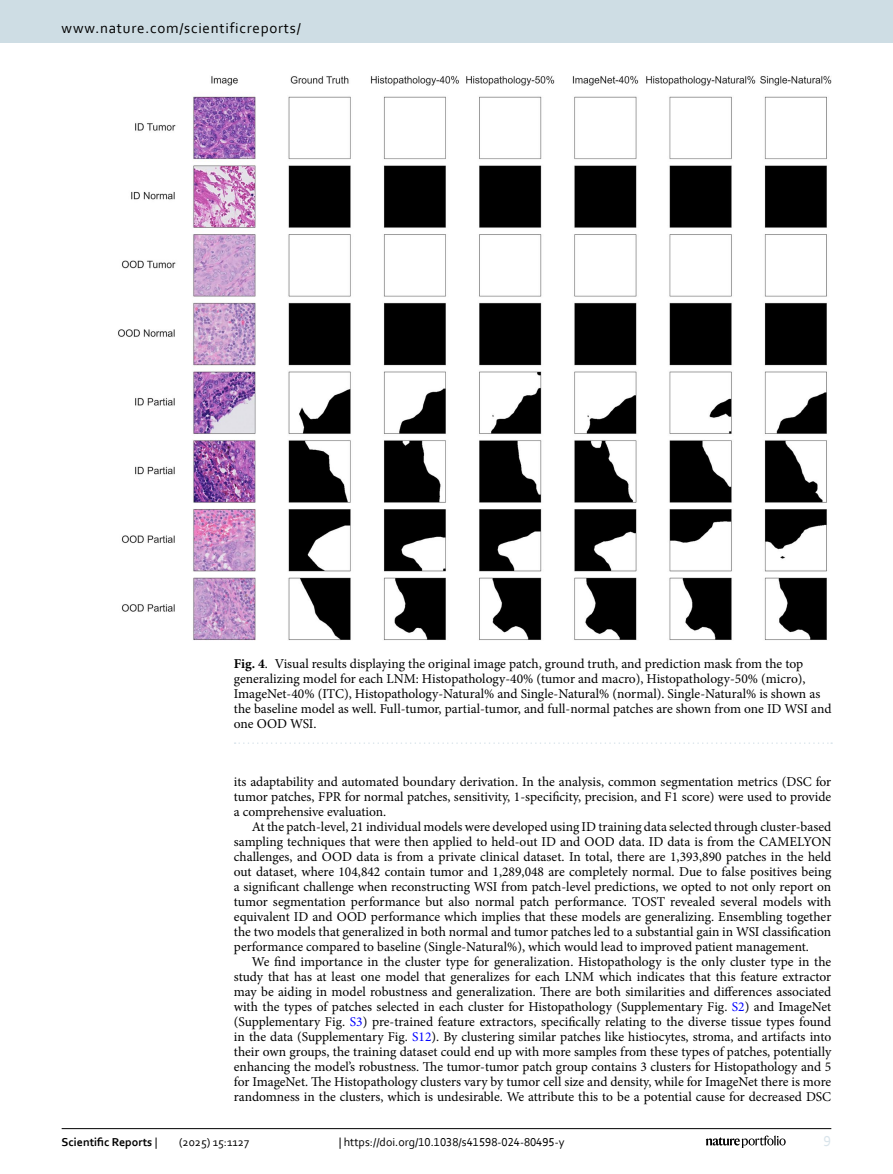
<style>
.page{position:relative;width:893px;height:1174px;background:#fff}
.page>*{position:absolute;margin:0;border:0;box-sizing:border-box;transform-origin:0 0}
.t1{font:15px "Corbel";letter-spacing:.05em;color:#000}
.t2{font:15px "Corbel";color:#d9e4eb}
.Body_Text_Indent{font:13.5px/15px "Minion Pro";color:#000;text-align:justify}
.Figure_Caption{font:13.5px/15px "Minion Pro";letter-spacing:-.005em;color:#000}
.Body_Text{font:13.5px/15px "Minion Pro";letter-spacing:-.005em;color:#000;text-align:justify}
.t3{font:12px "Corbel";color:#000}
.t4{font:700 12px "Corbel";color:#000}
.s1{font-weight:700}
.s2{color:#00f}
.s3{font-weight:400}
</style>
<div class="page">
<img style="left:118px;top:76px;width:713px;height:564px">
<svg style="left:235px;top:742px;width:597px;height:2px"></svg>
<hr style="left:62px;top:1128px;width:769px;height:1px;background:#000">
<svg style="left:706px;top:1135px;width:80px;height:12px"></svg>
<div style="left:0;top:0;width:893px;height:43px;background:#cedde4"></div>
<p class="t1" style="left:62px;top:18px;width:241px">www.nature.com/scientificreports/</p>
<p class="Figure_Caption" style="left:234px;top:656px;width:599px"><span class="s1">Fig. 4</span>. Visual results displaying the original image patch, ground truth, and prediction mask from the top generalizing model for each LNM: Histopathology-40% (tumor and macro), Histopathology-50% (micro), ImageNet-40% (ITC), Histopathology-Natural% and Single-Natural% (normal). Single-Natural% is shown as the baseline model as well. Full-tumor, partial-tumor, and full-normal patches are shown from one ID WSI and one OOD WSI.</p>
<p class="Body_Text" style="left:234px;top:774px;width:599px">its adaptability and automated boundary derivation. In the analysis, common segmentation metrics (DSC for tumor patches, FPR for normal patches, sensitivity, 1-specificity, precision, and F1 score) were used to provide a comprehensive evaluation.</p>
<p class="Body_Text_Indent" style="left:234px;top:819px;width:599px;text-indent:18px">At the patch-level, 21 individual models were developed using ID training data selected through cluster-based sampling techniques that were then applied to held-out ID and OOD data. ID data is from the CAMELYON challenges, and OOD data is from a private clinical dataset. In total, there are 1,393,890 patches in the held out dataset, where 104,842 contain tumor and 1,289,048 are completely normal. Due to false positives being a significant challenge when reconstructing WSI from patch-level predictions, we opted to not only report on tumor segmentation performance but also normal patch performance. TOST revealed several models with equivalent ID and OOD performance which implies that these models are generalizing. Ensembling together the two models that generalized in both normal and tumor patches led to a substantial gain in WSI classification performance compared to baseline (Single-Natural%), which would lead to improved patient management.</p>
<p class="Body_Text_Indent" style="left:234px;top:954px;width:599px;text-indent:18px">We find importance in the cluster type for generalization. Histopathology is the only cluster type in the study that has at least one model that generalizes for each LNM which indicates that this feature extractor may be aiding in model robustness and generalization. There are both similarities and differences associated with the types of patches selected in each cluster for Histopathology (Supplementary Fig. <span class="s2">S2</span>) and ImageNet (Supplementary Fig. <span class="s2">S3</span>) pre-trained feature extractors, specifically relating to the diverse tissue types found in the data (Supplementary Fig. <span class="s2">S12</span>). By clustering similar patches like histiocytes, stroma, and artifacts into their own groups, the training dataset could end up with more samples from these types of patches, potentially enhancing the model’s robustness. The tumor-tumor patch group contains 3 clusters for Histopathology and 5 for ImageNet. The Histopathology clusters vary by tumor cell size and density, while for ImageNet there is more randomness in the clusters, which is undesirable. We attribute this to be a potential cause for decreased DSC</p>
<p class="t4" style="left:62px;top:1134px;width:97px">Scientific Reports <span class="s3">|</span></p>
<p class="t3" style="left:179px;top:1134px;width:72px">(2025) 15:1127</p>
<p class="t3" style="left:339px;top:1134px;width:227px">| https://doi.org/10.1038/s41598-024-80495-y</p>
<p class="t2" style="left:824px;top:1132px;width:9px">9</p>
</div>
